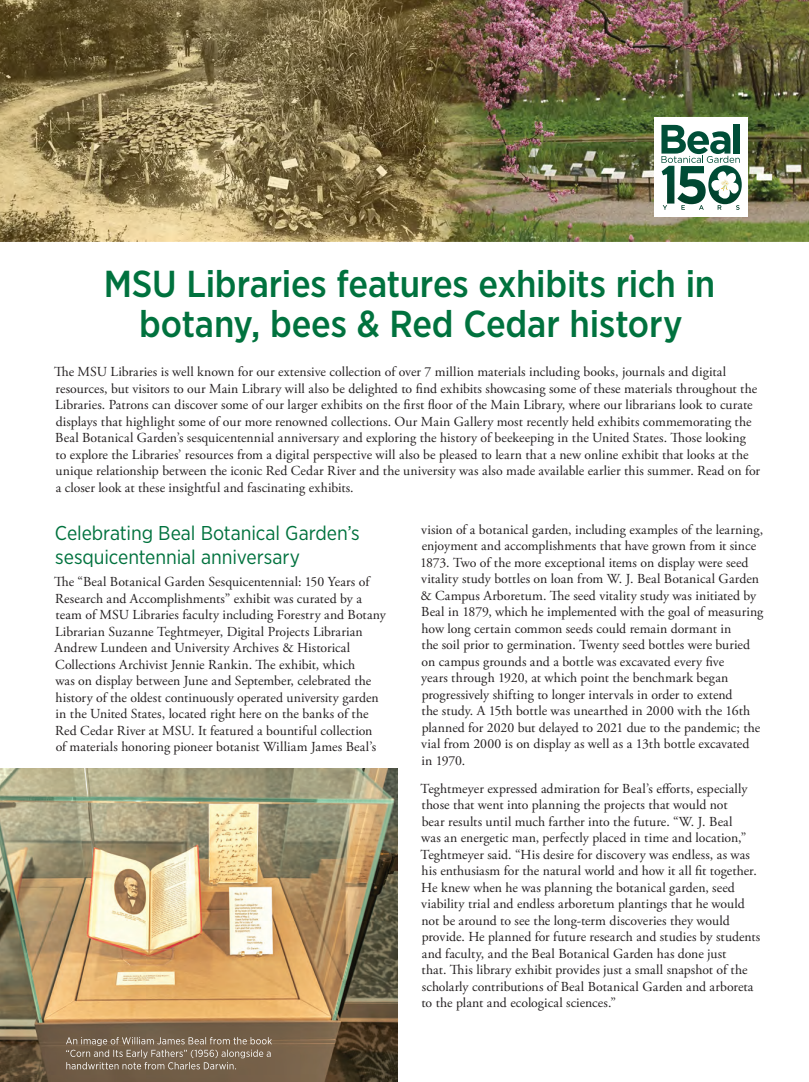
<style>
.page{position:relative;width:809px;height:1082px;background:#fff}
.page>*{position:absolute;margin:0;border:0;box-sizing:border-box;transform-origin:0 0}
.t1{font:500 37.5px/40px "Gotham Narrow";letter-spacing:-.005em;color:#00723e;text-align:center}
.t2{font:20px/24px "Gotham Narrow";letter-spacing:-.005em;color:#00723e}
.t3{font:13.75px/16.5px "Adobe Garamond Pro";letter-spacing:.005em;color:#231f20}
</style>
<div class="page">
<img style="left:0;top:768px;width:398px;height:314px">
<svg style="left:66px;top:1037px;width:206px;height:32px;background:#887662"></svg>
<img style="left:1px;top:1px;width:806px;height:241px">
<h1 class="t1" style="left:104px;top:263px;width:613px">MSU Libraries features exhibits rich in botany, bees &amp; Red Cedar history</h1>
<p class="t3" style="left:54px;top:364px;width:707px">The MSU Libraries is well known for our extensive collection of over 7 million materials including books, journals and digital resources, but visitors to our Main Library will also be delighted to find exhibits showcasing some of these materials throughout the Libraries. Patrons can discover some of our larger exhibits on the first floor of the Main Library, where our librarians look to curate displays that highlight some of our more renowned collections. Our Main Gallery most recently held exhibits commemorating the Beal Botanical Garden’s sesquicentennial anniversary and exploring the history of beekeeping in the United States. Those looking<br>to explore the Libraries’ resources from a digital perspective will also be pleased to learn that a new online exhibit that looks at the unique relationship between the iconic Red Cedar River and the university was also made available earlier this summer. Read on for a closer look at these insightful and fascinating exhibits.</p>
<h2 class="t2" style="left:55px;top:520px;width:306px">Celebrating Beal Botanical Garden’s sesquicentennial anniversary</h2>
<p class="t3" style="left:54px;top:574px;width:333px">The “Beal Botanical Garden Sesquicentennial: 150 Years of Research and Accomplishments” exhibit was curated by a team of MSU Libraries faculty including Forestry and Botany Librarian Suzanne Teghtmeyer, Digital Projects Librarian Andrew Lundeen and University Archives &amp; Historical Collections Archivist Jennie Rankin. The exhibit, which<br>was on display between June and September, celebrated the history of the oldest continuously operated university garden in the United States, located right here on the banks of the Red Cedar River at MSU. It featured a bountiful collection<br>of materials honoring pioneer botanist William James Beal’s</p>
<p class="t3" style="left:420px;top:521px;width:345px">vision of a botanical garden, including examples of the learning, enjoyment and accomplishments that have grown from it since 1873. Two of the more exceptional items on display were seed vitality study bottles on loan from W. J. Beal Botanical Garden &amp; Campus Arboretum. The seed vitality study was initiated by Beal in 1879, which he implemented with the goal of measuring how long certain common seeds could remain dormant in<br>the soil prior to germination. Twenty seed bottles were buried on campus grounds and a bottle was excavated every five<br>years through 1920, at which point the benchmark began progressively shifting to longer intervals in order to extend<br>the study. A 15th bottle was unearthed in 2000 with the 16th planned for 2020 but delayed to 2021 due to the pandemic; the vial from 2000 is on display as well as a 13th bottle excavated<br>in 1970.</p>
<p class="t3" style="left:420px;top:780px;width:341px">Teghtmeyer expressed admiration for Beal’s efforts, especially those that went into planning the projects that would not<br>bear results until much farther into the future. “W. J. Beal<br>was an energetic man, perfectly placed in time and location,” Teghtmeyer said. “His desire for discovery was endless, as was his enthusiasm for the natural world and how it all fit together.<br>He knew when he was planning the botanical garden, seed viability trial and endless arboretum plantings that he would not be around to see the long-term discoveries they would provide. He planned for future research and studies by students and faculty, and the Beal Botanical Garden has done just<br>that. This library exhibit provides just a small snapshot of the scholarly contributions of Beal Botanical Garden and arboreta to the plant and ecological sciences.”</p>
</div>
